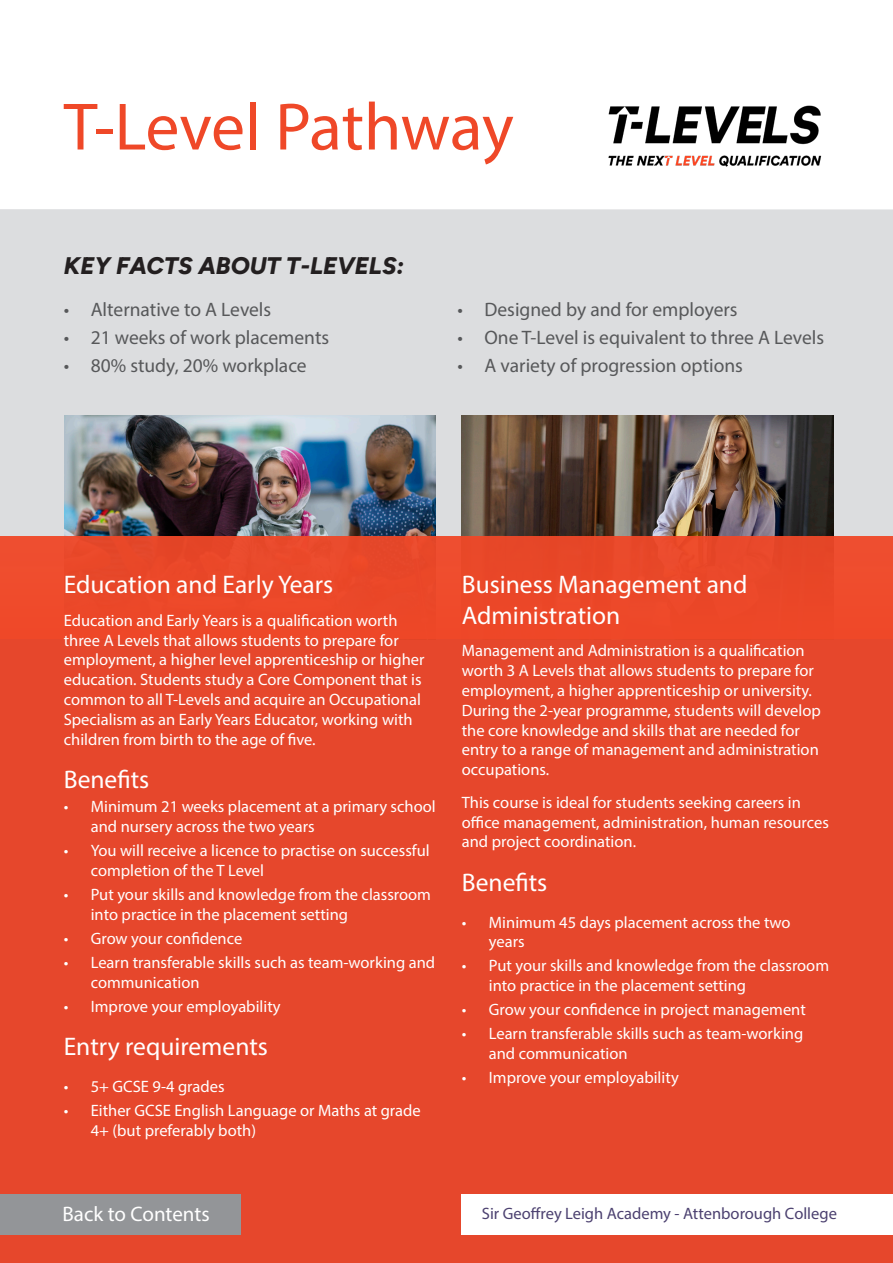
<style>
.page{position:relative;width:893px;height:1263px;background:#fff}
.page>*{position:absolute;margin:0;border:0;box-sizing:border-box;transform-origin:0 0}
.Header__Green{font:67.5px "Myriad Pro";letter-spacing:-.005em;color:#ef4828}
.t1{font:25.5px/30.6px "Myriad Pro";color:#fff}
.t2{font:italic 800 24px "Figtree";color:#231f20}
.t3{font:21px "Myriad Pro";color:#fff}
.t4{font:19.5px "Myriad Pro";color:#57585a}
.Paragraph__White{font:16.5px/19.8px "Myriad Pro";color:#fff}
.t5{font:16.5px "Myriad Pro";color:#4c4170}
</style>
<div class="page">
<div style="left:0;top:209px;width:893px;height:357px;background:#dcdddf"></div>
<img style="left:65px;top:415px;width:371px;height:121px">
<img style="left:462px;top:415px;width:371px;height:121px">
<div style="left:0;top:536px;width:893px;height:727px;background:#e6472c"></div>
<div style="left:0;top:539px;width:893px;height:100px;background:#ef4828"></div>
<div style="left:0;top:1194px;width:240px;height:40px;background:#939598"></div>
<img style="left:608px;top:105px;width:214px;height:62px">
<div style="left:462px;top:1194px;width:431px;height:41px;background:#fff"></div>
<h1 class="Header__Green" style="left:64px;top:85px;width:451px">T-Level Pathway</h1>
<p class="t2" style="left:64px;top:252px;width:342px">KEY FACTS ABOUT T-LEVELS:</p>
<p class="t4" style="left:64px;top:298px;width:209px">• Alternative to A Levels</p>
<p class="t4" style="left:64px;top:325px;width:267px">• 21 weeks of work placements</p>
<p class="t4" style="left:64px;top:353px;width:244px">• 80% study, 20% workplace</p>
<p class="t4" style="left:457px;top:298px;width:282px">• Designed by and for employers</p>
<p class="t4" style="left:457px;top:325px;width:368px">• One T-Level is equivalent to three A Levels</p>
<p class="t4" style="left:457px;top:353px;width:287px">• A variety of progression options</p>
<p class="t1" style="left:64px;top:569px;width:271px">Education and Early Years</p>
<p class="Paragraph__White" style="left:64px;top:610px;width:362px">Education and Early Years is a qualification worth three A Levels that allows students to prepare for employment, a higher level apprenticeship or higher education. Students study a Core Component that is common to all T-Levels and acquire an Occupational Specialism as an Early Years Educator, working with children from birth to the age of five.</p>
<p class="t1" style="left:64px;top:764px;width:87px">Benefits</p>
<p class="Paragraph__White" style="left:91px;top:796px;width:346px;text-indent:-27px">• Minimum 21 weeks placement at a primary school and nursery across the two years</p>
<p class="Paragraph__White" style="left:91px;top:840px;width:340px;text-indent:-27px">• You will receive a licence to practise on successful completion of the T Level</p>
<p class="Paragraph__White" style="left:91px;top:884px;width:342px;text-indent:-27px">• Put your skills and knowledge from the classroom into practice in the placement setting</p>
<p class="Paragraph__White" style="left:64px;top:928px;width:180px">• Grow your confidence</p>
<p class="Paragraph__White" style="left:91px;top:952px;width:346px;text-indent:-27px">• Learn transferable skills such as team-working and communication</p>
<p class="Paragraph__White" style="left:64px;top:996px;width:218px">• Improve your employability</p>
<p class="t1" style="left:64px;top:1031px;width:206px">Entry requirements</p>
<p class="Paragraph__White" style="left:64px;top:1076px;width:162px">• 5+ GCSE 9-4 grades</p>
<p class="Paragraph__White" style="left:91px;top:1100px;width:331px;text-indent:-27px">• Either GCSE English Language or Maths at grade<br>4+ (but preferably both)</p>
<p class="t3" style="left:63px;top:1201px;width:149px">Back to Contents</p>
<p class="t1" style="left:462px;top:569px;width:287px">Business Management and<br>Administration</p>
<p class="Paragraph__White" style="left:462px;top:641px;width:360px">Management and Administration is a qualification worth 3 A Levels that allows students to prepare for employment, a higher apprenticeship or university.<br>During the 2-year programme, students will develop the core knowledge and skills that are needed for entry to a range of management and administration occupations.</p>
<p class="Paragraph__White" style="left:462px;top:792px;width:368px">This course is ideal for students seeking careers in office management, administration, human resources and project coordination.</p>
<p class="t1" style="left:462px;top:866px;width:87px">Benefits</p>
<p class="Paragraph__White" style="left:489px;top:912px;width:303px;text-indent:-27px">• Minimum 45 days placement across the two years</p>
<p class="Paragraph__White" style="left:489px;top:956px;width:342px;text-indent:-27px">• Put your skills and knowledge from the classroom into practice in the placement setting</p>
<p class="Paragraph__White" style="left:462px;top:1000px;width:345px">• Grow your confidence in project management</p>
<p class="Paragraph__White" style="left:489px;top:1024px;width:316px;text-indent:-27px">• Learn transferable skills such as team-working and communication</p>
<p class="Paragraph__White" style="left:462px;top:1067px;width:218px">• Improve your employability</p>
<p class="t5" style="left:482px;top:1203px;width:356px">Sir Geoffrey Leigh Academy - Attenborough College</p>
</div>
